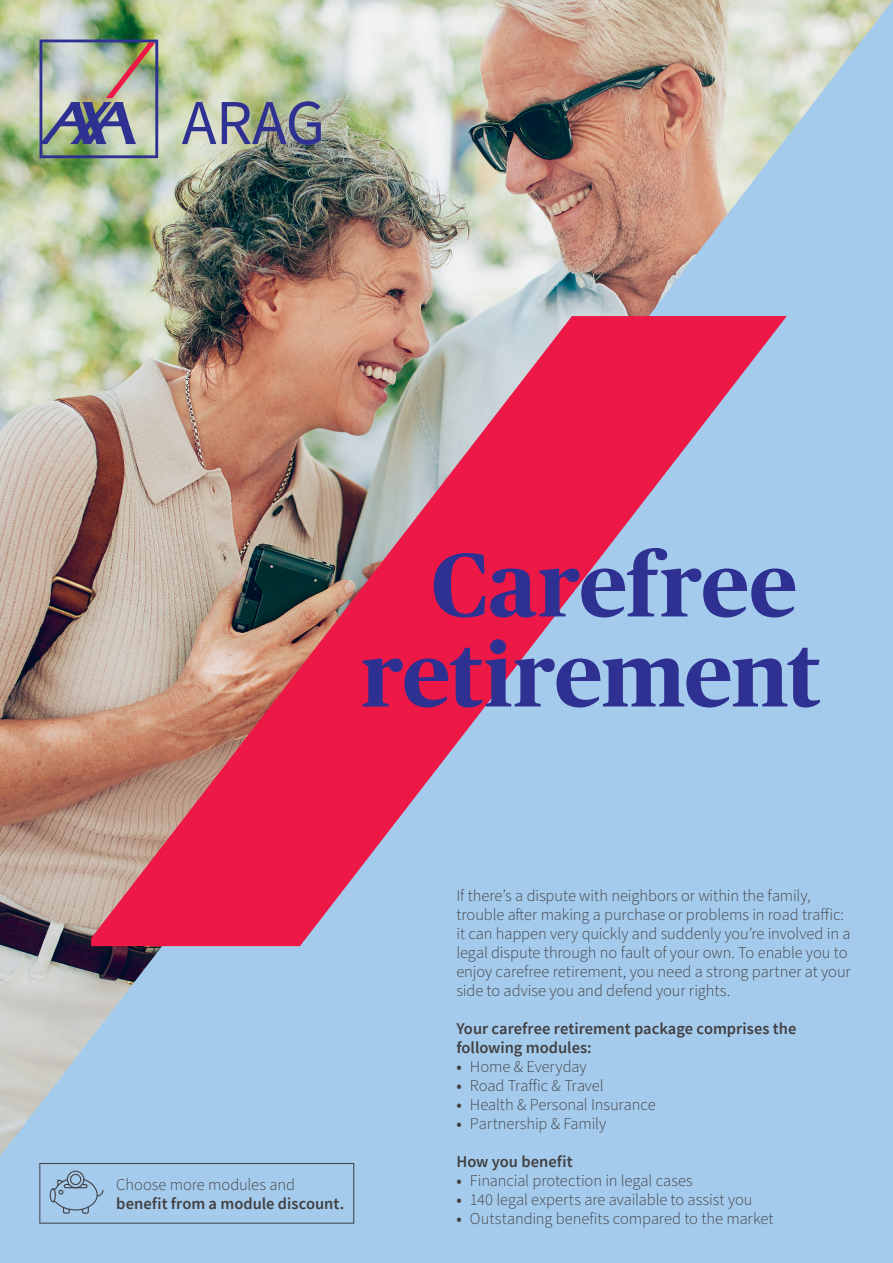
<style>
.page{position:relative;width:893px;height:1263px;background:#fff}
.page>*{position:absolute;margin:0;border:0;box-sizing:border-box;transform-origin:0 0}
.t1{font:700 90px/90px "Publico Headline";color:#2e3092;text-align:center}
.t2{font:300 16.5px/18.9px "Source Sans Pro";letter-spacing:-.005em;color:#414042}
.t3{font:600 16.5px/18.9px "Source Sans Pro";color:#414042}
.s1{font-weight:600}
</style>
<div class="page">
<img style="left:0;top:0;width:893px;height:1263px">
<svg style="left:91px;top:316px;width:696px;height:630px;background:#c08397"></svg>
<img style="left:40px;top:40px;width:118px;height:118px">
<svg style="left:182px;top:102px;width:34px;height:42px"></svg>
<img style="left:222px;top:101px;width:99px;height:44px">
<div style="left:39px;top:1163px;width:315px;height:60px;border:1px solid #414042"></div>
<div style="left:50px;top:1188px;width:6px;height:14px;border:1px solid #414042;border-radius:50%"></div>
<div style="left:67px;top:1171px;width:17px;height:17px;border:1px solid #414042;border-radius:50%"></div>
<div style="left:70px;top:1174px;width:11px;height:11px;border:1px solid #414042;border-radius:50%"></div>
<svg style="left:52px;top:1178px;width:52px;height:36px;background:#96b6d3"></svg>
<h1 class="t1" style="left:362px;top:535px;width:460px">Carefree retirement</h1>
<p class="t2" style="left:116px;top:1175px;width:180px">Choose more modules and</p>
<p class="t3" style="left:116px;top:1194px;width:229px">benefit from a module discount.</p>
<p class="t2" style="left:456px;top:886px;width:396px">If there’s a dispute with neighbors or within the family, trouble after making a purchase or problems in road traffic: it can happen very quickly and suddenly you’re involved in a legal dispute through no fault of your own. To enable you to enjoy carefree retirement, you need a strong partner at your side to advise you and defend your rights.</p>
<p class="t3" style="left:456px;top:1019px;width:342px">Your carefree retirement package comprises the following modules:</p>
<p class="t2" style="left:456px;top:1057px;width:132px"><span class="s1">•</span> Home &amp; Everyday</p>
<p class="t2" style="left:456px;top:1076px;width:149px"><span class="s1">•</span> Road Traffic &amp; Travel</p>
<p class="t2" style="left:456px;top:1095px;width:201px"><span class="s1">•</span> Health &amp; Personal Insurance</p>
<p class="t2" style="left:456px;top:1114px;width:151px"><span class="s1">•</span> Partnership &amp; Family</p>
<p class="t3" style="left:456px;top:1151px;width:118px">How you benefit</p>
<p class="t2" style="left:456px;top:1171px;width:238px"><span class="s1">•</span> Financial protection in legal cases</p>
<p class="t2" style="left:456px;top:1190px;width:298px"><span class="s1">•</span> 140 legal experts are available to assist you</p>
<p class="t2" style="left:456px;top:1209px;width:319px"><span class="s1">•</span> Outstanding benefits compared to the market</p>
</div>
